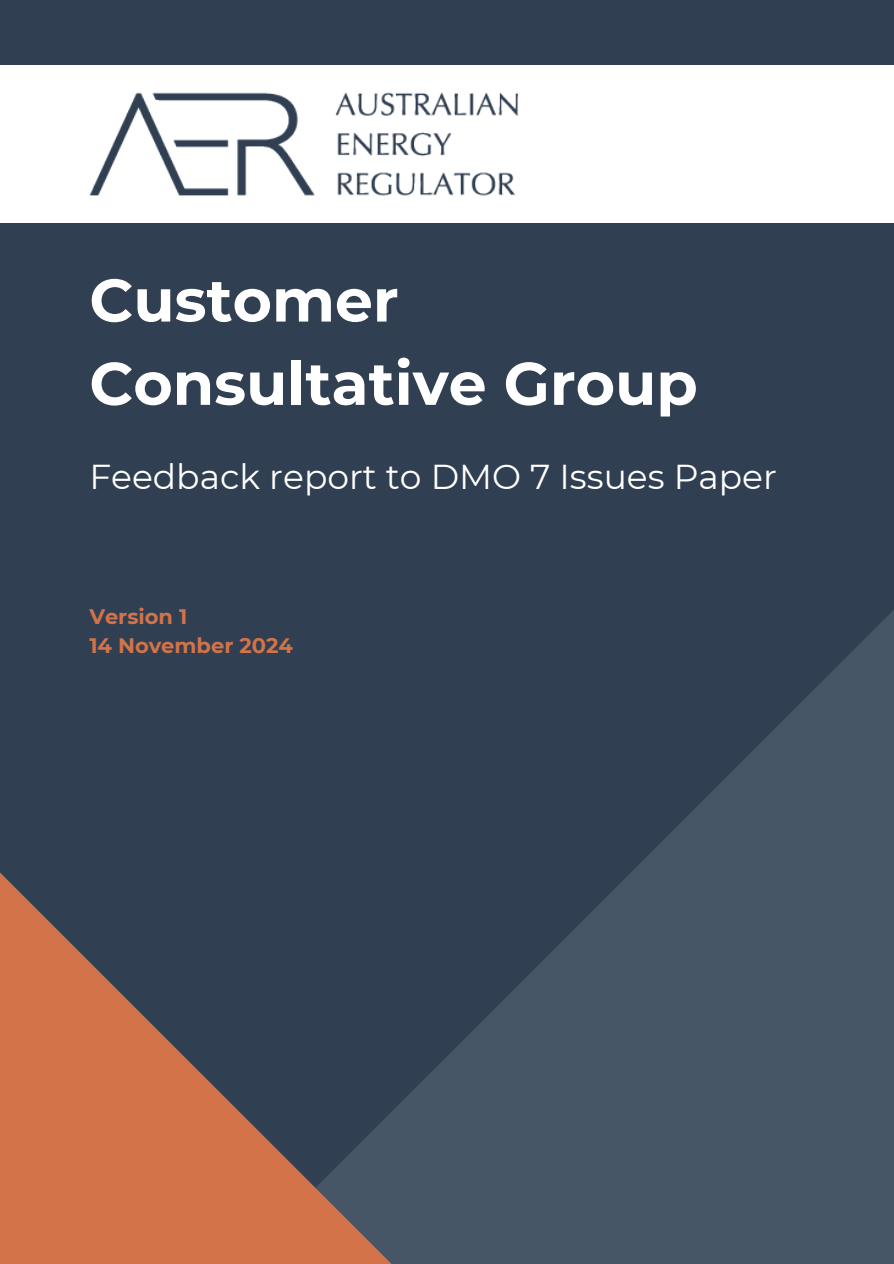
<style>
.page{position:relative;width:894px;height:1264px;background:#fff}
.page>*{position:absolute;margin:0;border:0;box-sizing:border-box;transform-origin:0 0}
.t1{font:700 60px/83.2px "Montserrat";color:#fff}
.t2{font:34.5px "Montserrat";color:#fff}
.t3{font:700 21px "Montserrat";color:#d27349}
</style>
<div class="page">
<div style="left:0;top:0;width:893px;height:1263px;background:#303f51"></div>
<div style="left:0;top:65px;width:893px;height:157px;background:#fff"></div>
<img style="left:89px;top:92px;width:430px;height:104px">
<svg style="left:467px;top:611px;width:426px;height:652px;fill:#475666"></svg>
<svg style="left:0;top:872px;width:467px;height:391px"></svg>
<h1 class="t1" style="left:89px;top:258px;width:609px">Customer<br>Consultative Group</h1>
<h2 class="t2" style="left:89px;top:455px;width:689px">Feedback report to DMO 7 Issues Paper</h2>
<p class="t3" style="left:89px;top:603px;width:99px">Version 1</p>
<p class="t3" style="left:89px;top:632px;width:205px">14 November 2024</p>
</div>
